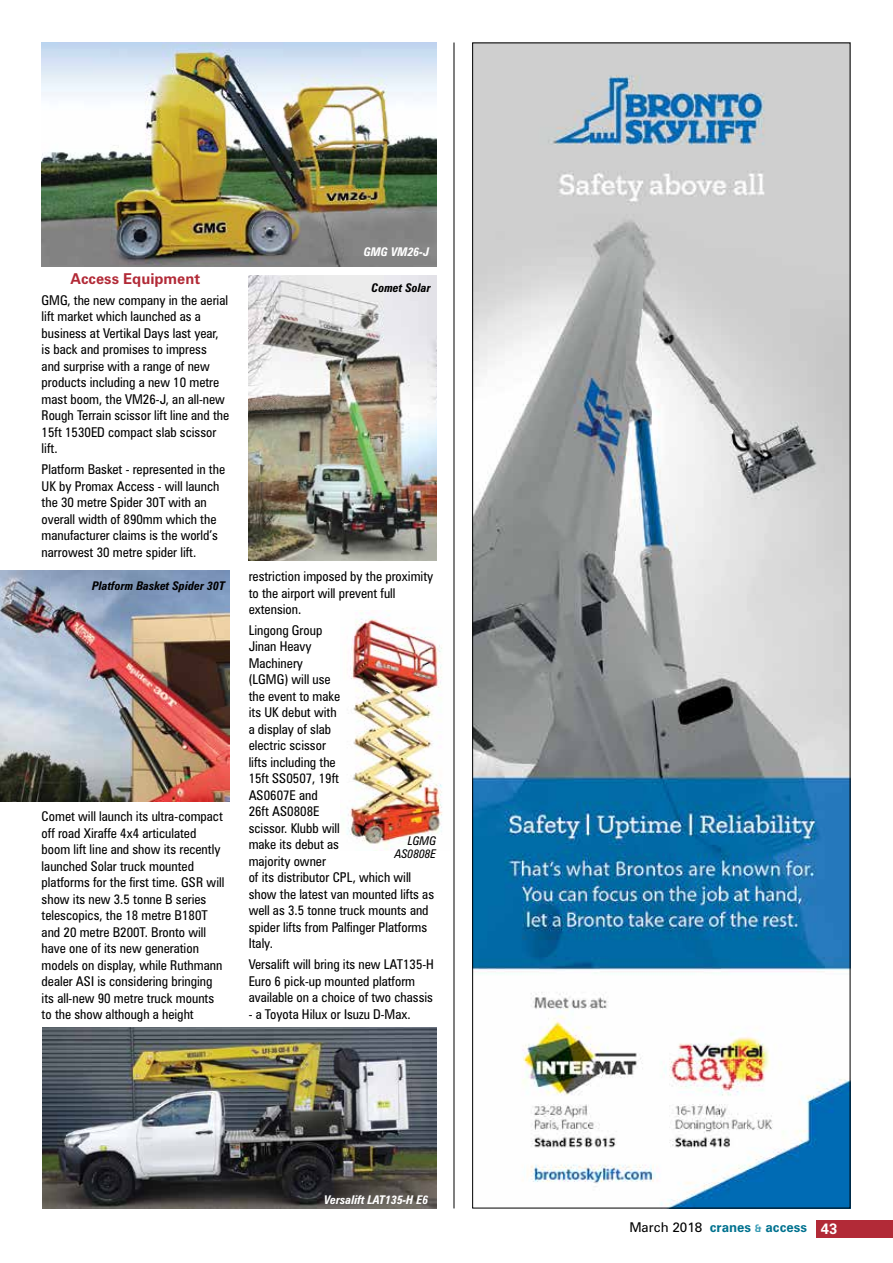
<style>
.page{position:relative;width:893px;height:1263px;background:#fff}
.page>*{position:absolute;margin:0;border:0;box-sizing:border-box;transform-origin:0 0}
.t1{font:700 15px "Zurich BT";color:#b22a37}
.t2{font:condensed 13.5px/16.5px "Zurich BT";color:#000}
.t3{font:700 13.5px "Zurich BT";color:#00728f}
.t4{font:italic 700 condensed 12px "Zurich BT";color:#000}
.t5{font:italic 700 condensed 12px "Zurich BT";color:#fff}
.t6{font:italic condensed 12px/13.5px "Zurich BT";color:#000;text-align:right}
.s1{font-weight:400;color:#000}
.s2{font-size:10.5px;color:#3c9db6}
.s3{font-size:15px;color:#fff}
</style>
<div class="page">
<div style="left:816px;top:1220px;width:77px;height:17px;background:#b22a37"></div>
<img style="left:42px;top:43px;width:394px;height:223px">
<img style="left:0;top:571px;width:229px;height:230px">
<img style="left:248px;top:275px;width:188px;height:286px">
<img style="left:43px;top:1027px;width:393px;height:181px">
<img style="left:343px;top:613px;width:99px;height:236px">
<hr style="left:454px;top:43px;width:1px;height:1165px;background:#000">
<img style="left:474px;top:45px;width:374px;height:1161px">
<p class="t1" style="left:71px;top:270px;width:131px">Access Equipment</p>
<p class="t2" style="left:42px;top:292px;width:189px">GMG, the new company in the aerial lift market which launched as a business at Vertikal Days last year, is back and promises to impress<br>and surprise with a range of new products including a new 10 metre mast boom, the VM26-J, an all-new<br>Rough Terrain scissor lift line and the<br>15ft 1530ED compact slab scissor lift.</p>
<p class="t2" style="left:42px;top:461px;width:185px">Platform Basket - represented in the<br>UK by Promax Access - will launch the 30 metre Spider 30T with an overall width of 890mm which the manufacturer claims is the world’s narrowest 30 metre spider lift.</p>
<p class="t4" style="left:92px;top:578px;width:134px">Platform Basket Spider 30T</p>
<p class="t2" style="left:42px;top:808px;width:184px">Comet will launch its ultra-compact off road Xiraffe 4x4 articulated boom lift line and show its recently launched Solar truck mounted platforms for the first time. GSR will show its new 3.5 tonne B series telescopics, the 18 metre B180T and 20 metre B200T. Bronto will have one of its new generation models on display, while Ruthmann dealer ASI is considering bringing its all-new 90 metre truck mounts to the show although a height</p>
<p class="t5" style="left:364px;top:245px;width:67px">GMG VM26-J</p>
<p class="t4" style="left:372px;top:280px;width:61px">Comet Solar</p>
<p class="t2" style="left:249px;top:568px;width:186px">restriction imposed by the proximity to the airport will prevent full extension.</p>
<p class="t2" style="left:249px;top:622px;width:187px">Lingong Group<br>Jinan Heavy<br>Machinery<br>(LGMG) will use<br>the event to make<br>its UK debut with<br>a display of slab<br>electric scissor<br>lifts including the<br>15ft SS0507, 19ft<br>AS0607E and<br>26ft AS0808E<br>scissor. Klubb will<br>make its debut as<br>majority owner<br>of its distributor CPL, which will show the latest van mounted lifts as well as 3.5 tonne truck mounts and spider lifts from Palfinger Platforms<br>Italy.</p>
<p class="t2" style="left:249px;top:956px;width:187px">Versalift will bring its new LAT135-H<br>Euro 6 pick-up mounted platform available on a choice of two chassis</p>
<p class="t2" style="left:249px;top:1005px;width:163px">- a Toyota Hilux or Isuzu D-Max.</p>
<p class="t6" style="left:395px;top:834px;width:43px">LGMG<br>AS0808E</p>
<p class="t5" style="left:324px;top:1192px;width:106px">Versalift LAT135-H E6</p>
<p class="t3" style="left:629px;top:1219px;width:209px"><span class="s1">March 2018</span> cranes <span class="s2">&amp;</span> access <span class="s3">43</span></p>
</div>
